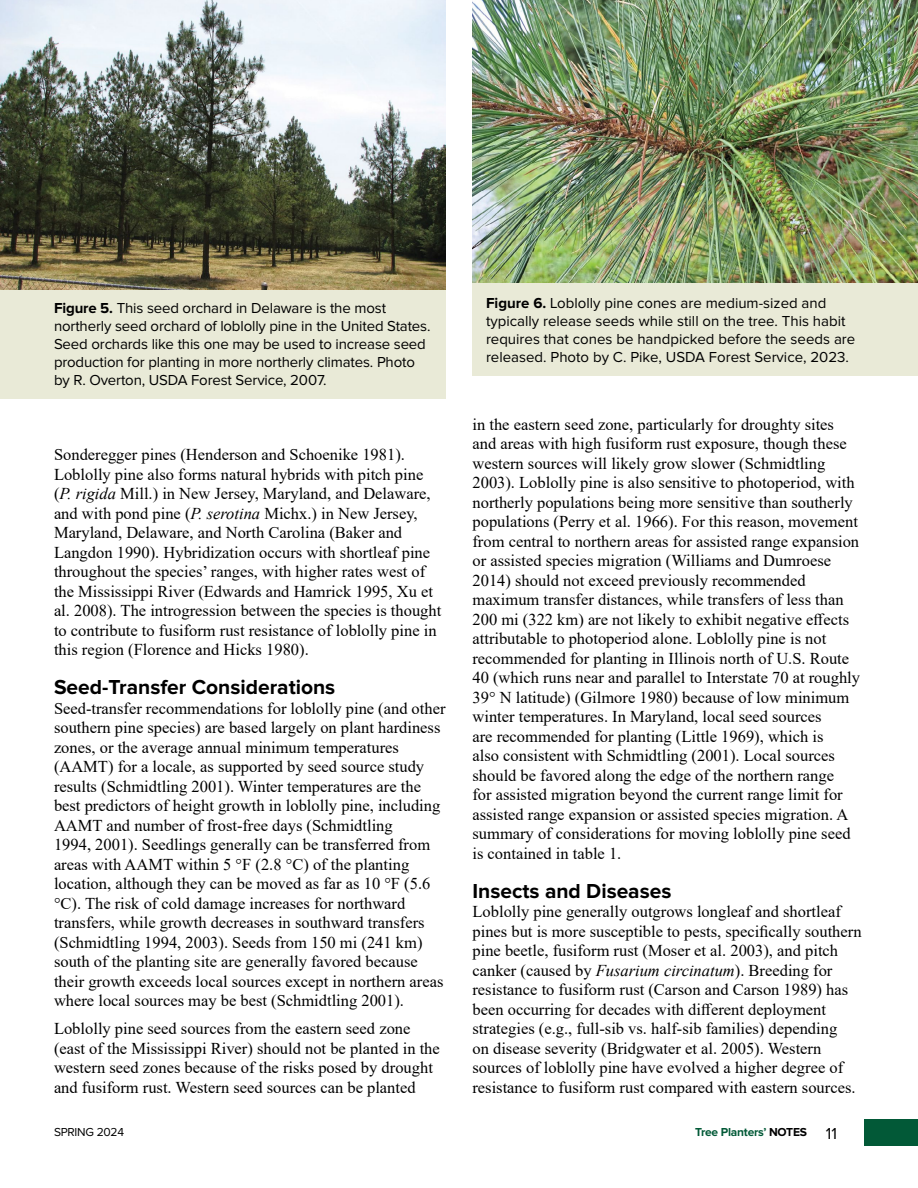
<style>
.page{position:relative;width:918px;height:1188px;background:#fff}
.page>*{position:absolute;margin:0;border:0;box-sizing:border-box;transform-origin:0 0}
.Subhead_1{font:700 21px "Proxima Nova";color:#000}
.Main_Copy{font:16.5px/19.5px "Times New Roman";color:#000}
.Cutlines{font:15px/18px "Proxima Nova";letter-spacing:-.01em;color:#000}
.t1{font:700 12px "Proxima Nova";letter-spacing:-.02em;color:#025937}
.t2{font:12px "Proxima Nova";letter-spacing:-.02em;color:#000}
.s1{font-weight:700}
.s2{font-style:italic}
.s3{color:#000}
.s4{font-weight:400;font-size:16.5px;color:#000}
</style>
<div class="page">
<div style="left:864px;top:1119px;width:54px;height:27px;background:#025937"></div>
<div style="left:0;top:288px;width:446px;height:111px;background:#e9ead7"></div>
<img style="left:0;top:0;width:446px;height:289px">
<img style="left:472px;top:0;width:446px;height:283px">
<div style="left:472px;top:283px;width:446px;height:93px;background:#e9ead7"></div>
<p class="Cutlines" style="left:54px;top:300px;width:378px"><span class="s1">Figure 5.</span> This seed orchard in Delaware is the most northerly seed orchard of loblolly pine in the United States.<br>Seed orchards like this one may be used to increase seed production for planting in more northerly climates. Photo by R. Overton, USDA Forest Service, 2007.</p>
<p class="Cutlines" style="left:486px;top:295px;width:371px"><span class="s1">Figure 6.</span> Loblolly pine cones are medium-sized and typically release seeds while still on the tree. This habit requires that cones be handpicked before the seeds are released. Photo by C. Pike, USDA Forest Service, 2023.</p>
<p class="Main_Copy" style="left:54px;top:445px;width:389px">Sonderegger pines (Henderson and Schoenike 1981).<br>Loblolly pine also forms natural hybrids with pitch pine (<span class="s2">P. rigida</span> Mill.) in New Jersey, Maryland, and Delaware, and with pond pine (<span class="s2">P. serotina</span> Michx.) in New Jersey, Maryland, Delaware, and North Carolina (Baker and Langdon 1990). Hybridization occurs with shortleaf pine throughout the species’ ranges, with higher rates west of the Mississippi River (Edwards and Hamrick 1995, Xu et al. 2008). The introgression between the species is thought to contribute to fusiform rust resistance of loblolly pine in this region (Florence and Hicks 1980).</p>
<h2 class="Subhead_1" style="left:54px;top:678px;width:283px">Seed-Transfer Considerations</h2>
<p class="Main_Copy" style="left:54px;top:698px;width:393px">Seed-transfer recommendations for loblolly pine (and other southern pine species) are based largely on plant hardiness zones, or the average annual minimum temperatures (AAMT) for a locale, as supported by seed source study results (Schmidtling 2001). Winter temperatures are the best predictors of height growth in loblolly pine, including AAMT and number of frost-free days (Schmidtling<br>1994, 2001). Seedlings generally can be transferred from areas with AAMT within 5 °F (2.8 °C) of the planting location, although they can be moved as far as 10 °F (5.6 °C). The risk of cold damage increases for northward transfers, while growth decreases in southward transfers (Schmidtling 1994, 2003). Seeds from 150 mi (241 km) south of the planting site are generally favored because their growth exceeds local sources except in northern areas where local sources may be best (Schmidtling 2001).</p>
<p class="Main_Copy" style="left:54px;top:1019px;width:387px">Loblolly pine seed sources from the eastern seed zone (east of the Mississippi River) should not be planted in the western seed zones because of the risks posed by drought and fusiform rust. Western seed sources can be planted</p>
<p class="Main_Copy" style="left:472px;top:414px;width:389px">in the eastern seed zone, particularly for droughty sites and areas with high fusiform rust exposure, though these western sources will likely grow slower (Schmidtling 2003). Loblolly pine is also sensitive to photoperiod, with northerly populations being more sensitive than southerly populations (Perry et al. 1966). For this reason, movement from central to northern areas for assisted range expansion or assisted species migration (Williams and Dumroese 2014) should not exceed previously recommended maximum transfer distances, while transfers of less than 200 mi (322 km) are not likely to exhibit negative effects attributable to photoperiod alone. Loblolly pine is not recommended for planting in Illinois north of U.S. Route 40 (which runs near and parallel to Interstate 70 at roughly 39° N latitude) (Gilmore 1980) because of low minimum winter temperatures. In Maryland, local seed sources<br>are recommended for planting (Little 1969), which is<br>also consistent with Schmidtling (2001). Local sources should be favored along the edge of the northern range<br>for assisted migration beyond the current range limit for assisted range expansion or assisted species migration. A summary of considerations for moving loblolly pine seed is contained in table 1.</p>
<h2 class="Subhead_1" style="left:472px;top:881px;width:200px">Insects and Diseases</h2>
<p class="Main_Copy" style="left:472px;top:901px;width:391px">Loblolly pine generally outgrows longleaf and shortleaf pines but is more susceptible to pests, specifically southern pine beetle, fusiform rust (Moser et al. 2003), and pitch canker (caused by <span class="s2">Fusarium circinatum</span>). Breeding for resistance to fusiform rust (Carson and Carson 1989) has been occurring for decades with different deployment strategies (e.g., full-sib vs. half-sib families) depending<br>on disease severity (Bridgwater et al. 2005). Western sources of loblolly pine have evolved a higher degree of resistance to fusiform rust compared with eastern sources.</p>
<p class="t2" style="left:54px;top:1127px;width:72px">SPRING 2024</p>
<p class="t1" style="left:695px;top:1127px;width:143px">Tree Planters’ <span class="s3">NOTES</span> <span class="s4">11</span></p>
</div>
